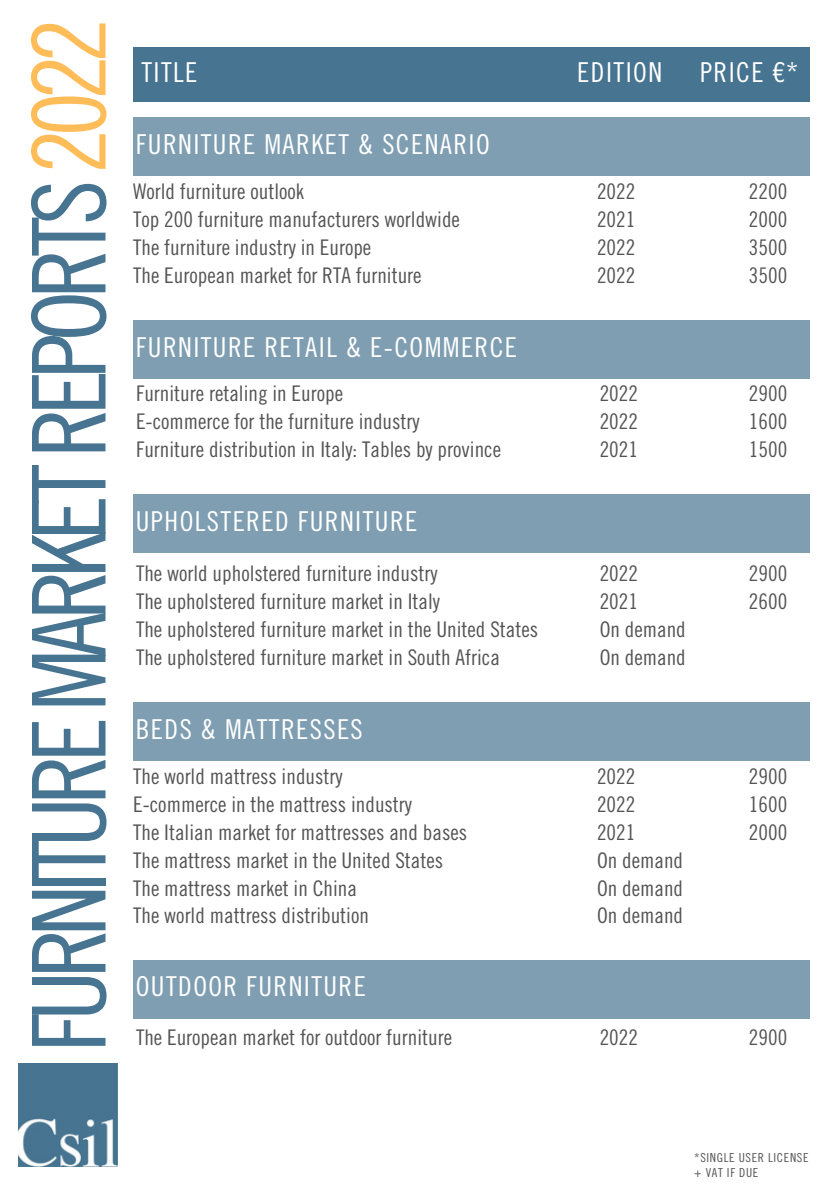
<style>
.page{position:relative;width:839px;height:1191px;background:#fff}
.page>*{position:absolute;margin:0;border:0;box-sizing:border-box;transform-origin:0 0}
.t1{font:101.8px "Trade Gothic LT Std Cn 18";letter-spacing:-.08em;color:#477491}
.t2{font:27.4px "Trade Gothic LT Std Cn 18";letter-spacing:.05em;color:#fff}
.t3{font:21.6px "Trade Gothic LT Std Cn 18";color:#545454}
.t4{font:12.4px "Trade Gothic LT Std Cn 18";letter-spacing:.05em;color:#545454}
.s1{color:#ffbd59}
</style>
<div class="page">
<img style="left:19px;top:1064px;width:99px;height:102px">
<div style="left:133px;top:118px;width:676px;height:58px;background:#7f9eb2"></div>
<div style="left:133px;top:47px;width:676px;height:54px;background:#477491"></div>
<div style="left:133px;top:320px;width:676px;height:59px;background:#7f9eb2"></div>
<div style="left:133px;top:494px;width:676px;height:59px;background:#7f9eb2"></div>
<div style="left:133px;top:702px;width:676px;height:59px;background:#7f9eb2"></div>
<div style="left:133px;top:961px;width:676px;height:58px;background:#7f9eb2"></div>
<p class="t1" style="left:32px;top:1053px;width:1036px;rotate:-90deg">FURNITUREMARKETREPORTS<span class="s1">2022</span></p>
<p class="t2" style="left:141px;top:62px;width:57px">TITLE</p>
<p class="t2" style="left:577px;top:62px;width:86px">EDITION</p>
<p class="t2" style="left:700px;top:62px;width:100px">PRICE €*</p>
<p class="t2" style="left:136px;top:134px;width:355px">FURNITURE MARKET &amp; SCENARIO</p>
<p class="t3" style="left:133px;top:183px;width:173px">World furniture outlook</p>
<p class="t3" style="left:133px;top:211px;width:328px">Top 200 furniture manufacturers worldwide</p>
<p class="t3" style="left:133px;top:239px;width:240px">The furniture industry in Europe</p>
<p class="t3" style="left:133px;top:267px;width:290px">The European market for RTA furniture</p>
<p class="t2" style="left:136px;top:337px;width:383px">FURNITURE RETAIL &amp; E-COMMERCE</p>
<p class="t3" style="left:136px;top:386px;width:208px">Furniture retaling in Europe</p>
<p class="t3" style="left:136px;top:414px;width:285px">E-commerce for the furniture industry</p>
<p class="t3" style="left:136px;top:441px;width:366px">Furniture distribution in Italy: Tables by province</p>
<p class="t2" style="left:136px;top:511px;width:283px">UPHOLSTERED FURNITURE</p>
<p class="t3" style="left:136px;top:566px;width:303px">The world upholstered furniture industry</p>
<p class="t3" style="left:136px;top:594px;width:305px">The upholstered furniture market in Italy</p>
<p class="t3" style="left:136px;top:622px;width:403px">The upholstered furniture market in the United States</p>
<p class="t3" style="left:136px;top:649px;width:365px">The upholstered furniture market in South Africa</p>
<p class="t2" style="left:136px;top:719px;width:228px">BEDS &amp; MATTRESSES</p>
<p class="t3" style="left:133px;top:768px;width:211px">The world mattress industry</p>
<p class="t3" style="left:133px;top:796px;width:280px">E-commerce in the mattress industry</p>
<p class="t3" style="left:133px;top:824px;width:335px">The Italian market for mattresses and bases</p>
<p class="t3" style="left:133px;top:852px;width:311px">The mattress market in the United States</p>
<p class="t3" style="left:133px;top:880px;width:225px">The mattress market in China</p>
<p class="t3" style="left:133px;top:908px;width:237px">The world mattress distribution</p>
<p class="t2" style="left:136px;top:976px;width:231px">OUTDOOR FURNITURE</p>
<p class="t3" style="left:597px;top:183px;width:40px">2022</p>
<p class="t3" style="left:597px;top:211px;width:40px">2021</p>
<p class="t3" style="left:597px;top:239px;width:40px">2022</p>
<p class="t3" style="left:597px;top:267px;width:40px">2022</p>
<p class="t3" style="left:599px;top:386px;width:40px">2022</p>
<p class="t3" style="left:599px;top:414px;width:40px">2022</p>
<p class="t3" style="left:599px;top:441px;width:40px">2021</p>
<p class="t3" style="left:599px;top:566px;width:40px">2022</p>
<p class="t3" style="left:599px;top:594px;width:40px">2021</p>
<p class="t3" style="left:599px;top:622px;width:88px">On demand</p>
<p class="t3" style="left:599px;top:649px;width:88px">On demand</p>
<p class="t3" style="left:597px;top:768px;width:40px">2022</p>
<p class="t3" style="left:597px;top:796px;width:40px">2022</p>
<p class="t3" style="left:597px;top:824px;width:40px">2021</p>
<p class="t3" style="left:597px;top:852px;width:88px">On demand</p>
<p class="t3" style="left:597px;top:880px;width:88px">On demand</p>
<p class="t3" style="left:597px;top:908px;width:88px">On demand</p>
<p class="t3" style="left:749px;top:183px;width:40px">2200</p>
<p class="t3" style="left:749px;top:211px;width:40px">2000</p>
<p class="t3" style="left:749px;top:239px;width:40px">3500</p>
<p class="t3" style="left:749px;top:267px;width:40px">3500</p>
<p class="t3" style="left:749px;top:386px;width:40px">2900</p>
<p class="t3" style="left:749px;top:414px;width:40px">1600</p>
<p class="t3" style="left:749px;top:441px;width:40px">1500</p>
<p class="t3" style="left:749px;top:566px;width:40px">2900</p>
<p class="t3" style="left:749px;top:594px;width:40px">2600</p>
<p class="t3" style="left:749px;top:768px;width:40px">2900</p>
<p class="t3" style="left:749px;top:796px;width:40px">1600</p>
<p class="t3" style="left:749px;top:824px;width:40px">2000</p>
<p class="t3" style="left:136px;top:1030px;width:317px">The European market for outdoor furniture</p>
<p class="t3" style="left:599px;top:1030px;width:40px">2022</p>
<p class="t3" style="left:749px;top:1030px;width:40px">2900</p>
<p class="t4" style="left:694px;top:1153px;width:116px">*SINGLE USER LICENSE</p>
<p class="t4" style="left:694px;top:1168px;width:66px">+ VAT IF DUE</p>
</div>
